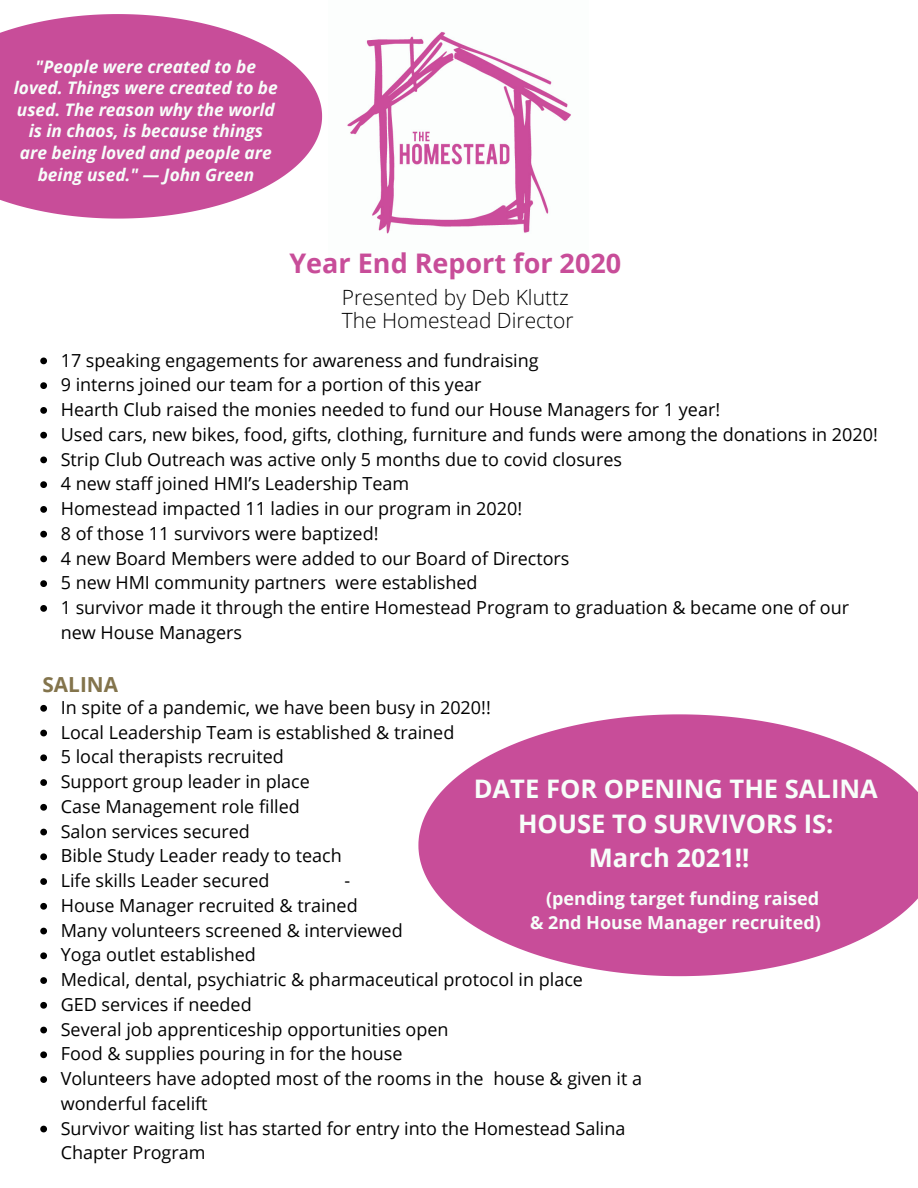
<style>
.page{position:relative;width:918px;height:1188px;background:#fff}
.page>*{position:absolute;margin:0;border:0;box-sizing:border-box;transform-origin:0 0}
.t1{font:700 27px "Open Sans";color:#c84d99}
.t2{font:700 25.5px/34.5px "Open Sans";color:#f7fefa;text-align:center}
.t3{font:300 21px "Open Sans";color:#000}
.t4{font:700 20.7px "Open Sans";color:#83744c}
.t5{font:18px/24.8px "Open Sans";color:#000}
.t6{font:700 18px/24.8px "Open Sans";color:#f7fefa;text-align:right}
.t7{font:italic 700 17.25px/21.6px "Open Sans";color:#f7fefa;text-align:center}
</style>
<div class="page">
<img style="left:347px;top:31px;width:224px;height:203px">
<svg style="left:40px;top:358px;width:7px;height:6px"></svg>
<svg style="left:40px;top:382px;width:7px;height:7px"></svg>
<svg style="left:40px;top:407px;width:7px;height:7px"></svg>
<svg style="left:40px;top:432px;width:7px;height:7px"></svg>
<svg style="left:40px;top:457px;width:7px;height:6px"></svg>
<svg style="left:40px;top:481px;width:7px;height:7px"></svg>
<svg style="left:40px;top:506px;width:7px;height:7px"></svg>
<svg style="left:40px;top:531px;width:7px;height:7px"></svg>
<svg style="left:40px;top:556px;width:7px;height:6px"></svg>
<svg style="left:40px;top:580px;width:7px;height:7px"></svg>
<svg style="left:40px;top:605px;width:7px;height:7px"></svg>
<svg style="left:40px;top:705px;width:7px;height:7px"></svg>
<svg style="left:40px;top:730px;width:7px;height:6px"></svg>
<svg style="left:40px;top:754px;width:7px;height:7px"></svg>
<svg style="left:40px;top:779px;width:7px;height:7px"></svg>
<svg style="left:40px;top:804px;width:7px;height:7px"></svg>
<svg style="left:40px;top:829px;width:7px;height:6px"></svg>
<svg style="left:40px;top:853px;width:7px;height:7px"></svg>
<svg style="left:40px;top:878px;width:7px;height:7px"></svg>
<svg style="left:40px;top:903px;width:7px;height:7px"></svg>
<svg style="left:40px;top:928px;width:7px;height:6px"></svg>
<svg style="left:40px;top:952px;width:7px;height:7px"></svg>
<svg style="left:40px;top:977px;width:7px;height:7px"></svg>
<svg style="left:40px;top:1002px;width:7px;height:7px"></svg>
<svg style="left:40px;top:1027px;width:7px;height:6px"></svg>
<svg style="left:40px;top:1051px;width:7px;height:7px"></svg>
<svg style="left:40px;top:1076px;width:7px;height:7px"></svg>
<svg style="left:40px;top:1126px;width:7px;height:6px"></svg>
<svg style="left:418px;top:714px;width:500px;height:262px;fill:#c84d99"></svg>
<svg style="left:0;top:14px;width:322px;height:205px;fill:#c84d99"></svg>
<p class="t7" style="left:14px;top:55px;width:266px">"People were created to be loved. Things were created to be used. The reason why the world is in chaos, is because things are being loved and people are being used." ― John Green</p>
<p class="t1" style="left:289px;top:244px;width:333px">Year End Report for 2020</p>
<p class="t3" style="left:342px;top:283px;width:229px">Presented by Deb Kluttz</p>
<p class="t3" style="left:342px;top:305px;width:233px">The Homestead Director</p>
<p class="t5" style="left:61px;top:347px;width:479px">17 speaking engagements for awareness and fundraising</p>
<p class="t5" style="left:61px;top:372px;width:422px">9 interns joined our team for a portion of this year</p>
<p class="t5" style="left:61px;top:397px;width:661px">Hearth Club raised the monies needed to fund our House Managers for 1 year!</p>
<p class="t5" style="left:61px;top:421px;width:819px">Used cars, new bikes, food, gifts, clothing, furniture and funds were among the donations in 2020!</p>
<p class="t5" style="left:61px;top:446px;width:563px">Strip Club Outreach was active only 5 months due to covid closures</p>
<p class="t5" style="left:61px;top:471px;width:350px">4 new staff joined HMI’s Leadership Team</p>
<p class="t5" style="left:61px;top:496px;width:463px">Homestead impacted 11 ladies in our program in 2020!</p>
<p class="t5" style="left:61px;top:520px;width:319px">8 of those 11 survivors were baptized!</p>
<p class="t5" style="left:61px;top:545px;width:510px">4 new Board Members were added to our Board of Directors</p>
<p class="t5" style="left:61px;top:570px;width:418px">5 new HMI community partners were established</p>
<p class="t5" style="left:61px;top:595px;width:790px">1 survivor made it through the entire Homestead Program to graduation &amp; became one of our new House Managers</p>
<p class="t4" style="left:43px;top:670px;width:77px">SALINA</p>
<p class="t5" style="left:61px;top:695px;width:432px">In spite of a pandemic, we have been busy in 2020!!</p>
<p class="t5" style="left:61px;top:719px;width:395px">Local Leadership Team is established &amp; trained</p>
<p class="t5" style="left:61px;top:744px;width:225px">5 local therapists recruited</p>
<p class="t5" style="left:61px;top:769px;width:251px">Support group leader in place</p>
<p class="t5" style="left:61px;top:794px;width:241px">Case Management role filled</p>
<p class="t5" style="left:61px;top:818px;width:191px">Salon services secured</p>
<p class="t5" style="left:61px;top:843px;width:283px">Bible Study Leader ready to teach</p>
<p class="t5" style="left:61px;top:868px;width:210px">Life skills Leader secured</p>
<p class="t5" style="left:345px;top:868px;width:7px">-</p>
<p class="t5" style="left:61px;top:893px;width:298px">House Manager recruited &amp; trained</p>
<p class="t5" style="left:61px;top:917px;width:344px">Many volunteers screened &amp; interviewed</p>
<p class="t5" style="left:61px;top:942px;width:197px">Yoga outlet established</p>
<p class="t5" style="left:61px;top:967px;width:524px">Medical, dental, psychiatric &amp; pharmaceutical protocol in place</p>
<p class="t5" style="left:61px;top:992px;width:193px">GED services if needed</p>
<p class="t5" style="left:61px;top:1016px;width:389px">Several job apprenticeship opportunities open</p>
<p class="t5" style="left:61px;top:1041px;width:343px">Food &amp; supplies pouring in for the house</p>
<p class="t5" style="left:61px;top:1066px;width:583px">Volunteers have adopted most of the rooms in the house &amp; given it a wonderful facelift</p>
<p class="t5" style="left:61px;top:1115px;width:566px">Survivor waiting list has started for entry into the Homestead Salina<br>Chapter Program</p>
<p class="t2" style="left:474px;top:771px;width:406px">DATE FOR OPENING THE SALINA<br>HOUSE TO SURVIVORS IS:</p>
<p class="t2" style="left:589px;top:840px;width:162px">March 2021!!</p>
<p class="t6" style="left:530px;top:885px;width:292px">(pending target funding raised &amp; 2nd House Manager recruited)</p>
</div>
